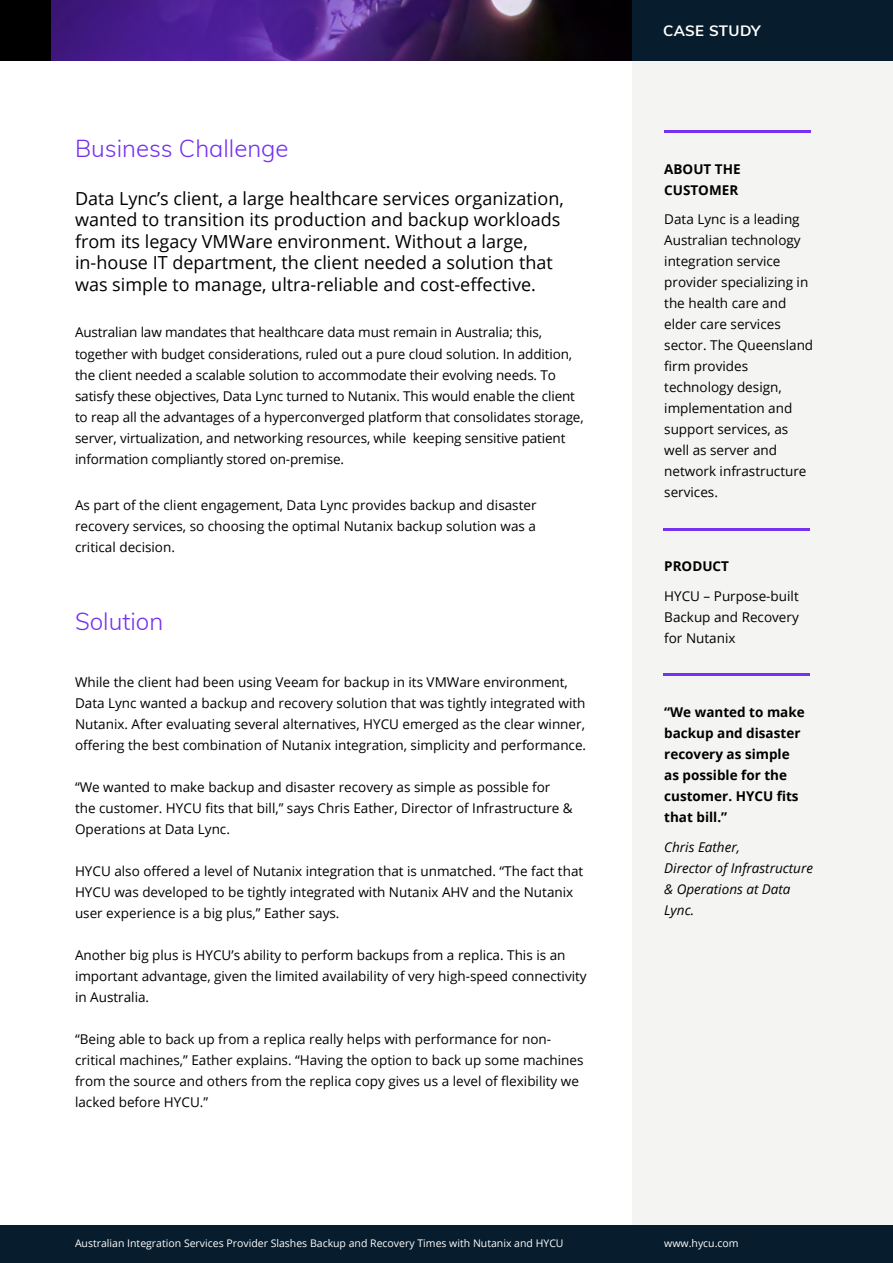
<style>
.page{position:relative;width:893px;height:1263px;background:#fff}
.page>*{position:absolute;margin:0;border:0;box-sizing:border-box;transform-origin:0 0}
.t1{font:300 24px "Muli";color:#7530f0}
.t2{font:18px/21.6px "Open Sans";color:#000}
.t3{font:700 15px "Muli";letter-spacing:.015em;color:#fff}
.t4{font:13.5px/21px "Open Sans";color:#000}
.t5{font:700 13.5px/21px "Open Sans";color:#000}
.t6{font:italic 13.5px/21px "Open Sans";color:#000}
.t7{font:10.5px "Open Sans";color:#fff}
</style>
<div class="page">
<div style="left:0;top:0;width:893px;height:60px;background:#000"></div>
<img style="left:51px;top:0;width:530px;height:60px">
<div style="left:632px;top:60px;width:261px;height:1166px;background:#f4f4f3"></div>
<div style="left:0;top:1226px;width:893px;height:37px;background:#071c2c"></div>
<div style="left:632px;top:0;width:261px;height:60px;background:#071c2c"></div>
<hr style="left:664px;top:130px;width:147px;height:3px;background:#7530f0">
<hr style="left:663px;top:673px;width:147px;height:3px;background:#7530f0">
<hr style="left:663px;top:528px;width:147px;height:2px;background:#7530f0">
<h1 class="t1" style="left:75px;top:131px;width:215px">Business Challenge</h1>
<p class="t2" style="left:75px;top:187px;width:490px">Data Lync’s client, a large healthcare services organization, wanted to transition its production and backup workloads from its legacy VMWare environment. Without a large, in-house IT department, the client needed a solution that was simple to manage, ultra-reliable and cost-effective.</p>
<p class="t4" style="left:75px;top:322px;width:510px">Australian law mandates that healthcare data must remain in Australia; this, together with budget considerations, ruled out a pure cloud solution. In addition, the client needed a scalable solution to accommodate their evolving needs. To satisfy these objectives, Data Lync turned to Nutanix. This would enable the client to reap all the advantages of a hyperconverged platform that consolidates storage, server, virtualization, and networking resources, while keeping sensitive patient information compliantly stored on-premise.</p>
<p class="t4" style="left:75px;top:494px;width:463px;text-align:justify">As part of the client engagement, Data Lync provides backup and disaster recovery services, so choosing the optimal Nutanix backup solution was a critical decision.</p>
<h1 class="t1" style="left:75px;top:604px;width:90px">Solution</h1>
<p class="t4" style="left:75px;top:671px;width:513px">While the client had been using Veeam for backup in its VMWare environment, Data Lync wanted a backup and recovery solution that was tightly integrated with Nutanix. After evaluating several alternatives, HYCU emerged as the clear winner, offering the best combination of Nutanix integration, simplicity and performance.</p>
<p class="t4" style="left:75px;top:776px;width:499px">“We wanted to make backup and disaster recovery as simple as possible for the customer. HYCU fits that bill,” says Chris Eather, Director of Infrastructure &amp;<br>Operations at Data Lync.</p>
<p class="t4" style="left:75px;top:860px;width:510px">HYCU also offered a level of Nutanix integration that is unmatched. “The fact that<br>HYCU was developed to be tightly integrated with Nutanix AHV and the Nutanix user experience is a big plus,” Eather says.</p>
<p class="t4" style="left:75px;top:944px;width:513px">Another big plus is HYCU’s ability to perform backups from a replica. This is an important advantage, given the limited availability of very high-speed connectivity in Australia.</p>
<p class="t4" style="left:75px;top:1028px;width:510px">“Being able to back up from a replica really helps with performance for non&shy;critical machines,” Eather explains. “Having the option to back up some machines from the source and others from the replica copy gives us a level of flexibility we lacked before HYCU.”</p>
<p class="t3" style="left:663px;top:19px;width:99px">CASE STUDY</p>
<p class="t5" style="left:664px;top:158px;width:78px">ABOUT THE<br>CUSTOMER</p>
<p class="t4" style="left:664px;top:208px;width:150px">Data Lync is a leading<br>Australian technology integration service provider specializing in the health care and elder care services sector. The Queensland firm provides technology design, implementation and support services, as well as server and network infrastructure services.</p>
<p class="t5" style="left:664px;top:556px;width:66px">PRODUCT</p>
<p class="t4" style="left:664px;top:585px;width:136px;text-align:justify">HYCU – Purpose-built Backup and Recovery for Nutanix</p>
<p class="t5" style="left:664px;top:701px;width:142px">“We wanted to make backup and disaster recovery as simple as possible for the customer. HYCU fits that bill.”</p>
<p class="t6" style="left:664px;top:836px;width:150px">Chris Eather,<br>Director of Infrastructure &amp; Operations at Data<br>Lync.</p>
<p class="t7" style="left:75px;top:1236px;width:490px">Australian Integration Services Provider Slashes Backup and Recovery Times with Nutanix and HYCU</p>
<p class="t7" style="left:75px;top:1236px;width:191px">Digene dia doluptam, que laborepe vid</p>
<p class="t7" style="left:664px;top:1236px;width:76px">www.hycu.com</p>
</div>
